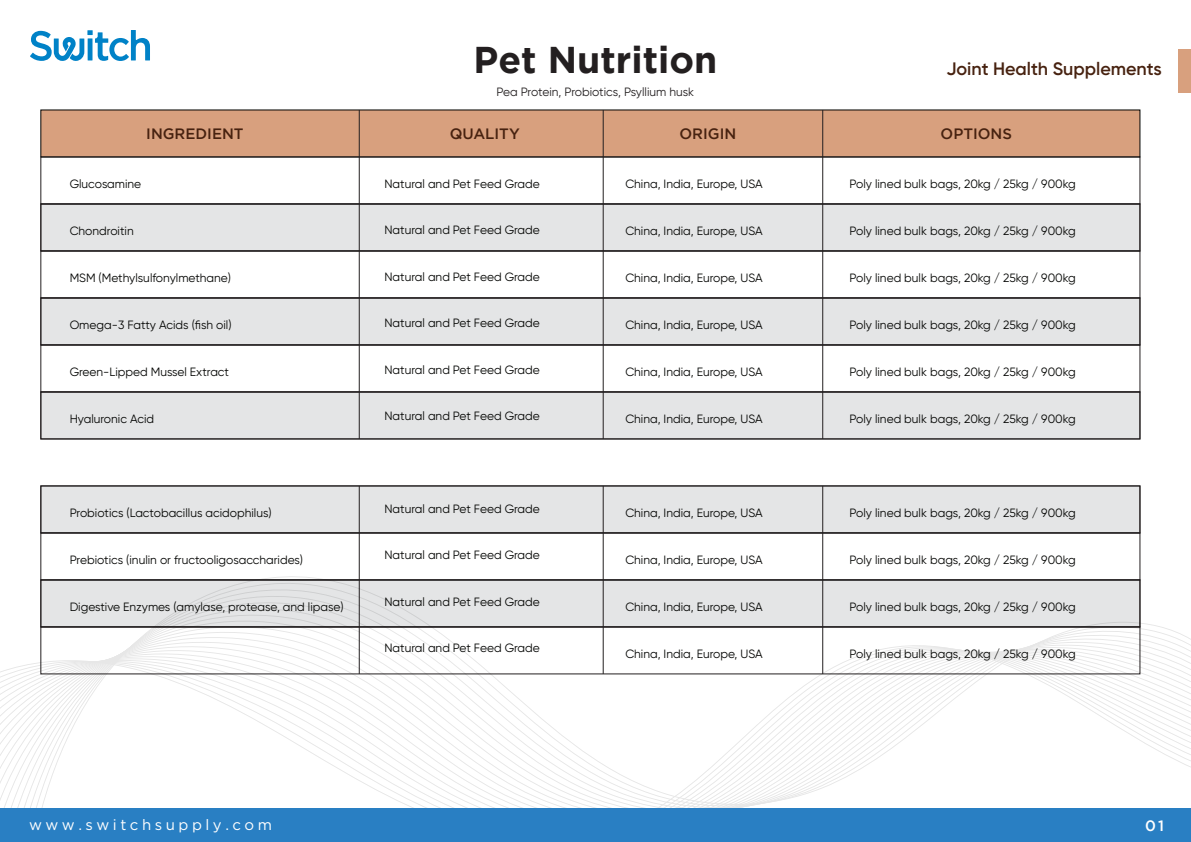
<style>
.page{position:relative;width:1191px;height:842px;background:#fff}
.page>*{position:absolute;margin:0;border:0;box-sizing:border-box;transform-origin:0 0}
.t1{font:700 37.2px "Gotham";color:#231f20}
.t2{font:600 18px "Gilroy";color:#472210}
.t3{font:500 15px "Gotham";color:#472210}
.t4{font:15px "Gotham";letter-spacing:.235em;color:#fff}
.t5{font:500 15px "Gotham";color:#fff}
.t6{font:12px "Gilroy";color:#040503}
.t7{font:12px "Gilroy";color:#231f20}
</style>
<div class="page">
<div style="left:41px;top:204px;width:1099px;height:47px;background:#e4e5e6"></div>
<div style="left:41px;top:298px;width:1099px;height:47px;background:#e4e5e6"></div>
<div style="left:41px;top:392px;width:1099px;height:47px;background:#e4e5e6"></div>
<div style="left:41px;top:486px;width:1099px;height:47px;background:#e4e5e6"></div>
<svg style="left:30px;top:30px;width:120px;height:31px"></svg>
<div style="left:40px;top:109px;width:1100px;height:48px;background:#d8a07e"></div>
<div style="left:41px;top:157px;width:1099px;height:47px;border:1px solid #231f20"></div>
<div style="left:41px;top:204px;width:1099px;height:47px;border:1px solid #231f20"></div>
<div style="left:41px;top:251px;width:1099px;height:47px;border:1px solid #231f20"></div>
<div style="left:41px;top:298px;width:1099px;height:47px;border:1px solid #231f20"></div>
<div style="left:41px;top:345px;width:1099px;height:47px;border:1px solid #231f20"></div>
<div style="left:41px;top:392px;width:1099px;height:47px;border:1px solid #231f20"></div>
<div style="left:41px;top:486px;width:1099px;height:47px;border:1px solid #231f20"></div>
<div style="left:41px;top:533px;width:1099px;height:47px;border:1px solid #231f20"></div>
<hr style="left:359px;top:486px;width:1px;height:188px;background:#231f20">
<hr style="left:359px;top:110px;width:1px;height:329px;background:#231f20">
<hr style="left:603px;top:486px;width:1px;height:188px;background:#231f20">
<hr style="left:603px;top:110px;width:1px;height:329px;background:#231f20">
<hr style="left:822px;top:486px;width:1px;height:188px;background:#231f20">
<hr style="left:822px;top:110px;width:1px;height:329px;background:#231f20">
<svg style="left:26px;top:576px;width:1165px;height:266px"></svg>
<div style="left:0;top:808px;width:1190px;height:34px;background:#297fc3"></div>
<div style="left:1178px;top:49px;width:13px;height:44px;background:#d8a07e"></div>
<p class="t3" style="left:146px;top:125px;width:99px">INGREDIENT</p>
<p class="t6" style="left:70px;top:176px;width:73px">Glucosamine</p>
<p class="t6" style="left:70px;top:223px;width:66px">Chondroitin</p>
<p class="t6" style="left:70px;top:270px;width:163px">MSM (Methylsulfonylmethane)</p>
<p class="t6" style="left:70px;top:317px;width:163px">Omega-3 Fatty Acids (fish oil)</p>
<p class="t6" style="left:70px;top:364px;width:161px">Green-Lipped Mussel Extract</p>
<p class="t6" style="left:70px;top:411px;width:86px">Hyaluronic Acid</p>
<p class="t6" style="left:70px;top:505px;width:204px">Probiotics (Lactobacillus acidophilus)</p>
<p class="t6" style="left:70px;top:552px;width:235px">Prebiotics (inulin or fructooligosaccharides)</p>
<p class="t6" style="left:70px;top:599px;width:275px">Digestive Enzymes (amylase, protease, and lipase)</p>
<h1 class="t1" style="left:473px;top:38px;width:245px">Pet Nutrition</h1>
<p class="t7" style="left:496px;top:84px;width:199px">Pea Protein, Probiotics, Psyllium husk</p>
<h2 class="t2" style="left:946px;top:58px;width:217px">Joint Health Supplements</h2>
<p class="t3" style="left:450px;top:125px;width:72px">QUALITY</p>
<p class="t3" style="left:679px;top:125px;width:58px">ORIGIN</p>
<p class="t3" style="left:940px;top:125px;width:73px">OPTIONS</p>
<p class="t6" style="left:384px;top:176px;width:157px">Natural and Pet Feed Grade</p>
<p class="t6" style="left:384px;top:223px;width:157px">Natural and Pet Feed Grade</p>
<p class="t6" style="left:384px;top:269px;width:157px">Natural and Pet Feed Grade</p>
<p class="t6" style="left:384px;top:316px;width:157px">Natural and Pet Feed Grade</p>
<p class="t6" style="left:384px;top:362px;width:157px">Natural and Pet Feed Grade</p>
<p class="t6" style="left:384px;top:408px;width:157px">Natural and Pet Feed Grade</p>
<p class="t6" style="left:384px;top:501px;width:157px">Natural and Pet Feed Grade</p>
<p class="t6" style="left:384px;top:548px;width:157px">Natural and Pet Feed Grade</p>
<p class="t6" style="left:384px;top:594px;width:157px">Natural and Pet Feed Grade</p>
<p class="t6" style="left:384px;top:641px;width:157px">Natural and Pet Feed Grade</p>
<p class="t6" style="left:625px;top:176px;width:139px">China, India, Europe, USA</p>
<p class="t6" style="left:625px;top:223px;width:139px">China, India, Europe, USA</p>
<p class="t6" style="left:625px;top:270px;width:139px">China, India, Europe, USA</p>
<p class="t6" style="left:625px;top:317px;width:139px">China, India, Europe, USA</p>
<p class="t6" style="left:625px;top:364px;width:139px">China, India, Europe, USA</p>
<p class="t6" style="left:625px;top:411px;width:139px">China, India, Europe, USA</p>
<p class="t6" style="left:625px;top:505px;width:139px">China, India, Europe, USA</p>
<p class="t6" style="left:625px;top:552px;width:139px">China, India, Europe, USA</p>
<p class="t6" style="left:625px;top:599px;width:139px">China, India, Europe, USA</p>
<p class="t6" style="left:625px;top:646px;width:139px">China, India, Europe, USA</p>
<p class="t6" style="left:849px;top:176px;width:228px">Poly lined bulk bags, 20kg / 25kg / 900kg</p>
<p class="t6" style="left:849px;top:223px;width:228px">Poly lined bulk bags, 20kg / 25kg / 900kg</p>
<p class="t6" style="left:849px;top:270px;width:228px">Poly lined bulk bags, 20kg / 25kg / 900kg</p>
<p class="t6" style="left:849px;top:317px;width:228px">Poly lined bulk bags, 20kg / 25kg / 900kg</p>
<p class="t6" style="left:849px;top:364px;width:228px">Poly lined bulk bags, 20kg / 25kg / 900kg</p>
<p class="t6" style="left:849px;top:411px;width:228px">Poly lined bulk bags, 20kg / 25kg / 900kg</p>
<p class="t6" style="left:849px;top:505px;width:228px">Poly lined bulk bags, 20kg / 25kg / 900kg</p>
<p class="t6" style="left:849px;top:552px;width:228px">Poly lined bulk bags, 20kg / 25kg / 900kg</p>
<p class="t6" style="left:849px;top:599px;width:228px">Poly lined bulk bags, 20kg / 25kg / 900kg</p>
<p class="t6" style="left:849px;top:646px;width:228px">Poly lined bulk bags, 20kg / 25kg / 900kg</p>
<p class="t4" style="left:29px;top:817px;width:244px">www.switchsupply.com</p>
<p class="t5" style="left:1145px;top:817px;width:20px">01</p>
</div>
